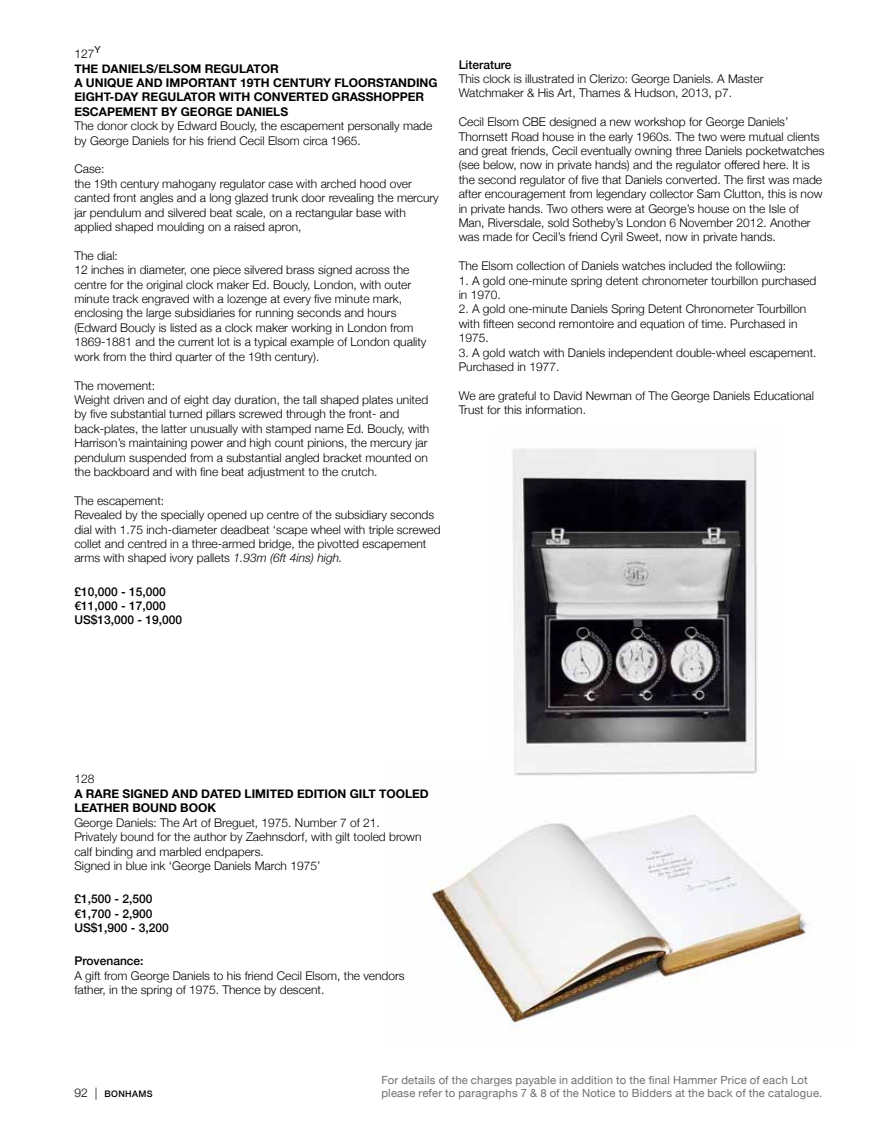
<style>
.page{position:relative;width:893px;height:1127px;background:#fff}
.page>*{position:absolute;margin:0;border:0;box-sizing:border-box;transform-origin:0 0}
.t1{font:300 12px/14.4px "Helvetica Neue";color:#000}
.t2{font:700 12px/14.4px "Helvetica Neue";color:#000}
.t3{font:500 12px/14.4px "Helvetica Neue";color:#000}
.t4{font:11.25px/12.8px "Helvetica Neue";letter-spacing:.015em;color:#6f6f6f}
.t5{font:9.6px "Helvetica Neue";color:#000}
.t6{font:500 9px "Helvetica Neue";letter-spacing:.04em;color:#000}
.s1{font-style:italic}
.s2{font-weight:300;font-size:12px}
</style>
<div class="page">
<img style="left:430px;top:814px;width:381px;height:212px">
<img style="left:512px;top:449px;width:247px;height:327px">
<p class="t5" style="left:94px;top:42px;width:8px">Y</p>
<p class="t2" style="left:74px;top:61px;width:365px">THE DANIELS/ELSOM REGULATOR<br>A UNIQUE AND IMPORTANT 19TH CENTURY FLOORSTANDING EIGHT-DAY REGULATOR WITH CONVERTED GRASSHOPPER ESCAPEMENT BY GEORGE DANIELS</p>
<p class="t1" style="left:74px;top:118px;width:359px">The donor clock by Edward Boucly, the escapement personally made by George Daniels for his friend Cecil Elsom circa 1965.</p>
<p class="t1" style="left:74px;top:161px;width:366px">Case:<br>the 19th century mahogany regulator case with arched hood over canted front angles and a long glazed trunk door revealing the mercury jar pendulum and silvered beat scale, on a rectangular base with applied shaped moulding on a raised apron,</p>
<p class="t1" style="left:74px;top:247px;width:354px">The dial:<br>12 inches in diameter, one piece silvered brass signed across the centre for the original clock maker Ed. Boucly, London, with outer minute track engraved with a lozenge at every five minute mark, enclosing the large subsidiaries for running seconds and hours (Edward Boucly is listed as a clock maker working in London from 1869-1881 and the current lot is a typical example of London quality work from the third quarter of the 19th century).</p>
<p class="t1" style="left:74px;top:377px;width:356px">The movement:<br>Weight driven and of eight day duration, the tall shaped plates united by five substantial turned pillars screwed through the front- and back-plates, the latter unusually with stamped name Ed. Boucly, with Harrison’s maintaining power and high count pinions, the mercury jar pendulum suspended from a substantial angled bracket mounted on the backboard and with fine beat adjustment to the crutch.</p>
<p class="t1" style="left:74px;top:492px;width:368px">The escapement:<br>Revealed by the specially opened up centre of the subsidiary seconds dial with 1.75 inch-diameter deadbeat ‘scape wheel with triple screwed collet and centred in a three-armed bridge, the pivotted escapement arms with shaped ivory pallets <span class="s1">1.93m (6ft 4ins) high.</span></p>
<p class="t3" style="left:74px;top:583px;width:109px">£10,000 - 15,000 €11,000 - 17,000<br>US$13,000 - 19,000</p>
<p class="t1" style="left:74px;top:46px;width:22px">127</p>
<p class="t3" style="left:459px;top:56px;width:54px">Literature</p>
<p class="t1" style="left:459px;top:71px;width:306px">This clock is illustrated in Clerizo: George Daniels. A Master<br>Watchmaker &amp; His Art, Thames &amp; Hudson, 2013, p7.</p>
<p class="t1" style="left:459px;top:114px;width:367px">Cecil Elsom CBE designed a new workshop for George Daniels’ Thornsett Road house in the early 1960s. The two were mutual clients and great friends, Cecil eventually owning three Daniels pocketwatches (see below, now in private hands) and the regulator offered here. It is the second regulator of five that Daniels converted. The first was made after encouragement from legendary collector Sam Clutton, this is now in private hands. Two others were at George’s house on the Isle of Man, Riversdale, sold Sotheby’s London 6 November 2012. Another was made for Cecil’s friend Cyril Sweet, now in private hands.</p>
<p class="t1" style="left:459px;top:258px;width:329px">The Elsom collection of Daniels watches included the followiing:</p>
<p class="t1" style="left:459px;top:272px;width:359px">1. A gold one-minute spring detent chronometer tourbillon purchased in 1970.</p>
<p class="t1" style="left:459px;top:301px;width:349px">2. A gold one-minute Daniels Spring Detent Chronometer Tourbillon with fifteen second remontoire and equation of time. Purchased in<br>1975.</p>
<p class="t1" style="left:459px;top:344px;width:359px">3. A gold watch with Daniels independent double-wheel escapement.<br>Purchased in 1977.</p>
<p class="t1" style="left:459px;top:387px;width:357px">We are grateful to David Newman of The George Daniels Educational<br>Trust for this information.</p>
<p class="t1" style="left:74px;top:771px;width:22px">128</p>
<p class="t2" style="left:74px;top:787px;width:356px">A RARE SIGNED AND DATED LIMITED EDITION GILT TOOLED<br>LEATHER BOUND BOOK</p>
<p class="t1" style="left:74px;top:814px;width:349px">George Daniels: The Art of Breguet, 1975. Number 7 of 21.<br>Privately bound for the author by Zaehnsdorf, with gilt tooled brown calf binding and marbled endpapers.<br>Signed in blue ink ‘George Daniels March 1975’</p>
<p class="t3" style="left:74px;top:891px;width:96px">£1,500 - 2,500 €1,700 - 2,900<br>US$1,900 - 3,200</p>
<p class="t3" style="left:74px;top:953px;width:71px">Provenance:</p>
<p class="t1" style="left:74px;top:967px;width:332px">A gift from George Daniels to his friend Cecil Elsom, the vendors father, in the spring of 1975. Thence by descent.</p>
<p class="t6" style="left:74px;top:1087px;width:80px"><span class="s2">92 |</span> BONHAMS</p>
<p class="t4" style="left:381px;top:1075px;width:442px">For details of the charges payable in addition to the final Hammer Price of each Lot please refer to paragraphs 7 &amp; 8 of the Notice to Bidders at the back of the catalogue.</p>
</div>
